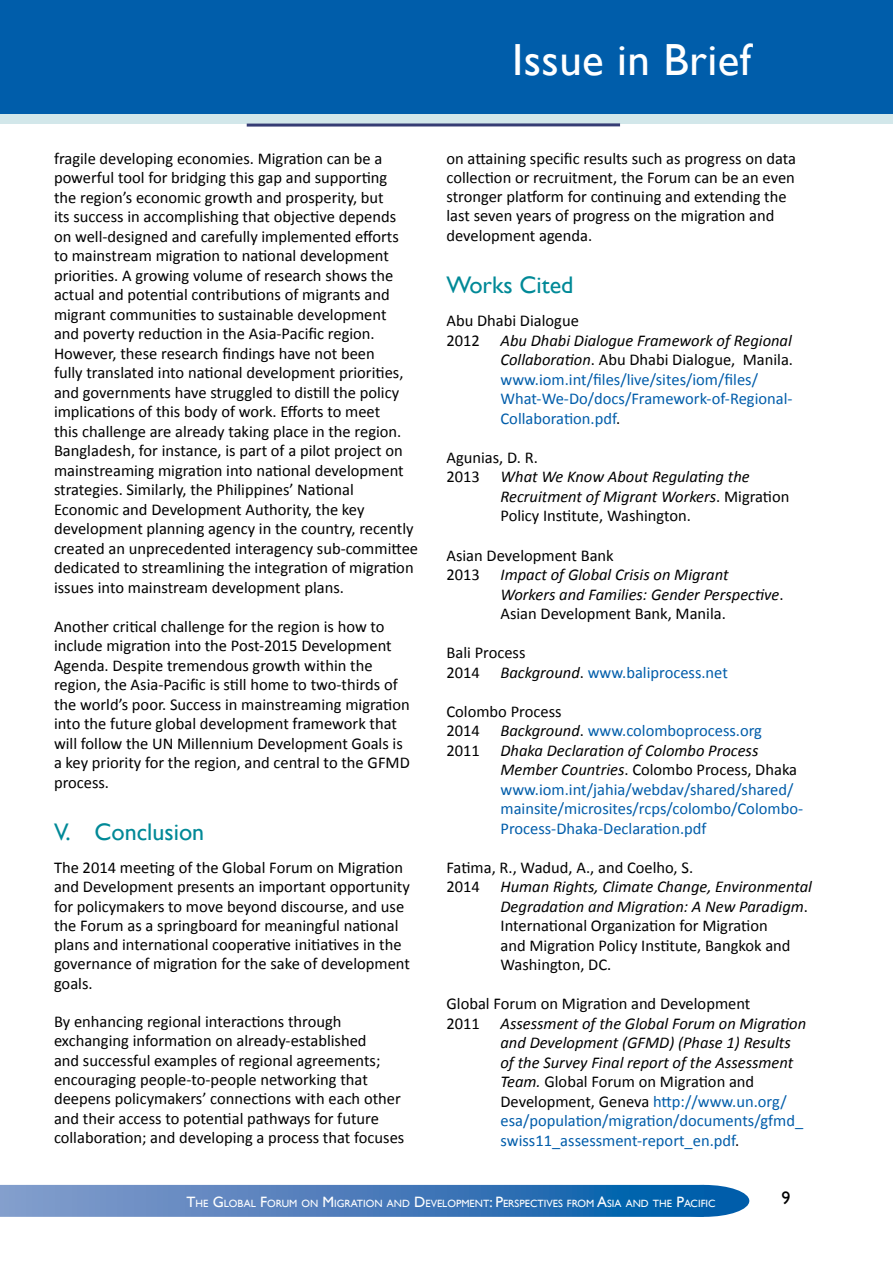
<style>
.page{position:relative;width:893px;height:1263px;background:#fff}
.page>*{position:absolute;margin:0;border:0;box-sizing:border-box;transform-origin:0 0}
.t1{font:45px "Gill Sans";letter-spacing:.01em;color:#fff}
.t2{font:24px "Gill Sans";color:#008997}
.t3{font:18px "Gill Sans";color:#000}
.t4{font:16.5px/19.5px "Calibri";color:#000}
.t5{font:italic 16.5px "Calibri";color:#000}
.t6{font:16.5px/19.5px "Calibri";color:#005daa}
.t7{font:10.5px "Gill Sans";color:#fff}
.s1{font-style:normal}
.s2{font-style:italic}
.s3{color:#000}
.s4{font-style:italic;color:#000}
.s5{color:#005daa}
.s6{font-size:15px}
</style>
<div class="page">
<div style="left:0;top:114px;width:893px;height:9px;background:#d2e7ea"></div>
<div style="left:0;top:0;width:893px;height:114px;background:#005daa"></div>
<div style="left:659px;top:1185px;width:90px;height:32px;background:#005daa;border-radius:50%"></div>
<svg style="left:0;top:1185px;width:698px;height:32px;background:#487dba"></svg>
<svg style="left:247px;top:123px;width:373px;height:4px"></svg>
<h1 class="t1" style="left:512px;top:34px;width:240px">Issue in Brief</h1>
<p class="t4" style="left:54px;top:148px;width:366px">fragile developing economies. Migration can be a powerful tool for bridging this gap and supporting<br>the region’s economic growth and prosperity, but<br>its success in accomplishing that objective depends<br>on well-designed and carefully implemented efforts<br>to mainstream migration to national development priorities. A growing volume of research shows the actual and potential contributions of migrants and migrant communities to sustainable development<br>and poverty reduction in the Asia-Pacific region.<br>However, these research findings have not been<br>fully translated into national development priorities, and governments have struggled to distill the policy implications of this body of work. Efforts to meet<br>this challenge are already taking place in the region.<br>Bangladesh, for instance, is part of a pilot project on mainstreaming migration into national development strategies. Similarly, the Philippines’ National Economic and Development Authority, the key development planning agency in the country, recently created an unprecedented interagency sub-committee dedicated to streamlining the integration of migration issues into mainstream development plans.</p>
<p class="t4" style="left:54px;top:616px;width:357px">Another critical challenge for the region is how to include migration into the Post-2015 Development Agenda. Despite tremendous growth within the region, the Asia-Pacific is still home to two-thirds of the world’s poor. Success in mainstreaming migration into the future global development framework that will follow the UN Millennium Development Goals is a key priority for the region, and central to the GFMD process.</p>
<h2 class="t2" style="left:54px;top:818px;width:152px">V.Conclusion</h2>
<p class="t4" style="left:54px;top:857px;width:357px">The 2014 meeting of the Global Forum on Migration and Development presents an important opportunity for policymakers to move beyond discourse, and use the Forum as a springboard for meaningful national plans and international cooperative initiatives in the governance of migration for the sake of development goals.</p>
<p class="t4" style="left:54px;top:1011px;width:352px">By enhancing regional interactions through exchanging information on already-established<br>and successful examples of regional agreements; encouraging people-to-people networking that deepens policymakers’ connections with each other and their access to potential pathways for future collaboration; and developing a process that focuses</p>
<p class="t4" style="left:446px;top:148px;width:351px">on attaining specific results such as progress on data collection or recruitment, the Forum can be an even stronger platform for continuing and extending the last seven years of progress on the migration and development agenda.</p>
<h2 class="t2" style="left:446px;top:271px;width:128px">Works Cited</h2>
<p class="t4" style="left:446px;top:310px;width:134px">Abu Dhabi Dialogue</p>
<p class="t5" style="left:446px;top:330px;width:347px"><span class="s1">2012</span> Abu Dhabi Dialogue Framework of Regional</p>
<p class="t4" style="left:500px;top:349px;width:294px"><span class="s2">Collaboration</span>. Abu Dhabi Dialogue, Manila.</p>
<p class="t6" style="left:500px;top:369px;width:259px">www.iom.int/files/live/sites/iom/files/</p>
<p class="t6" style="left:500px;top:388px;width:294px">What-We-Do/docs/Framework-of-Regional-</p>
<p class="t6" style="left:500px;top:408px;width:121px">Collaboration.pdf<span class="s3">.</span></p>
<p class="t4" style="left:446px;top:447px;width:93px">Agunias, D. R.</p>
<p class="t5" style="left:446px;top:467px;width:305px"><span class="s1">2013</span> What We Know About Regulating the</p>
<p class="t5" style="left:500px;top:486px;width:291px">Recruitment of Migrant Workers<span class="s1">. Migration</span></p>
<p class="t4" style="left:500px;top:505px;width:192px">Policy Institute, Washington.</p>
<p class="t4" style="left:446px;top:544px;width:169px">Asian Development Bank</p>
<p class="t5" style="left:446px;top:564px;width:284px"><span class="s1">2013</span> Impact of Global Crisis on Migrant</p>
<p class="t5" style="left:500px;top:584px;width:285px">Workers and Families: Gender Perspective<span class="s1">.</span></p>
<p class="t4" style="left:500px;top:603px;width:227px">Asian Development Bank, Manila.</p>
<p class="t6" style="left:446px;top:642px;width:283px"><span class="s3">Bali Process<br>2014</span> <span class="s4">Background</span><span class="s3">.</span> www.baliprocess.net</p>
<p class="t4" style="left:446px;top:700px;width:117px">Colombo Process</p>
<p class="t6" style="left:446px;top:720px;width:317px"><span class="s3">2014</span> <span class="s4">Background</span><span class="s3">.</span> www.colomboprocess.org</p>
<p class="t5" style="left:446px;top:740px;width:313px"><span class="s1">2011</span> Dhaka Declaration of Colombo Process</p>
<p class="t4" style="left:500px;top:759px;width:298px"><span class="s2">Member Countries</span>. Colombo Process, Dhaka</p>
<p class="t6" style="left:500px;top:778px;width:294px">www.iom.int/jahia/webdav/shared/shared/</p>
<p class="t6" style="left:500px;top:798px;width:304px">mainsite/microsites/rcps/colombo/Colombo-</p>
<p class="t6" style="left:500px;top:817px;width:208px">Process-Dhaka-Declaration.pdf</p>
<p class="t4" style="left:446px;top:856px;width:248px">Fatima, R., Wadud, A., and Coelho, S.</p>
<p class="t5" style="left:446px;top:876px;width:367px"><span class="s1">2014</span> Human Rights, Climate Change, Environmental</p>
<p class="t5" style="left:500px;top:896px;width:309px">Degradation and Migration: A New Paradigm<span class="s1">.</span></p>
<p class="t4" style="left:500px;top:915px;width:269px">International Organization for Migration</p>
<p class="t4" style="left:500px;top:934px;width:292px">and Migration Policy Institute, Bangkok and</p>
<p class="t4" style="left:500px;top:954px;width:112px">Washington, DC.</p>
<p class="t4" style="left:446px;top:993px;width:305px">Global Forum on Migration and Development</p>
<p class="t5" style="left:446px;top:1013px;width:361px"><span class="s1">2011</span> Assessment of the Global Forum on Migration</p>
<p class="t5" style="left:500px;top:1032px;width:292px">and Development (GFMD) (Phase 1) Results</p>
<p class="t5" style="left:500px;top:1052px;width:294px">of the Survey Final report of the Assessment</p>
<p class="t4" style="left:500px;top:1071px;width:255px"><span class="s2">Team.</span> Global Forum on Migration and</p>
<p class="t4" style="left:500px;top:1091px;width:288px">Development, Geneva <span class="s5">http://www.un.org/</span></p>
<p class="t6" style="left:500px;top:1110px;width:304px">esa/population/migration/documents/gfmd_</p>
<p class="t6" style="left:500px;top:1130px;width:240px">swiss11_assessment-report_en.pdf<span class="s3">.</span></p>
<p class="t7" style="left:187px;top:1197px;width:531px"><span class="s6">T</span>HE <span class="s6">G</span>LOBAL <span class="s6">F</span>ORUM ON <span class="s6">M</span> IGRATION AND <span class="s6">D</span> EVELOPMENT<span class="s6">: P</span>ERSPECTIVES FROM <span class="s6">A</span>SIA AND THE <span class="s6">P</span>ACIFIC</p>
<p class="t3" style="left:782px;top:1187px;width:10px">9</p>
</div>
